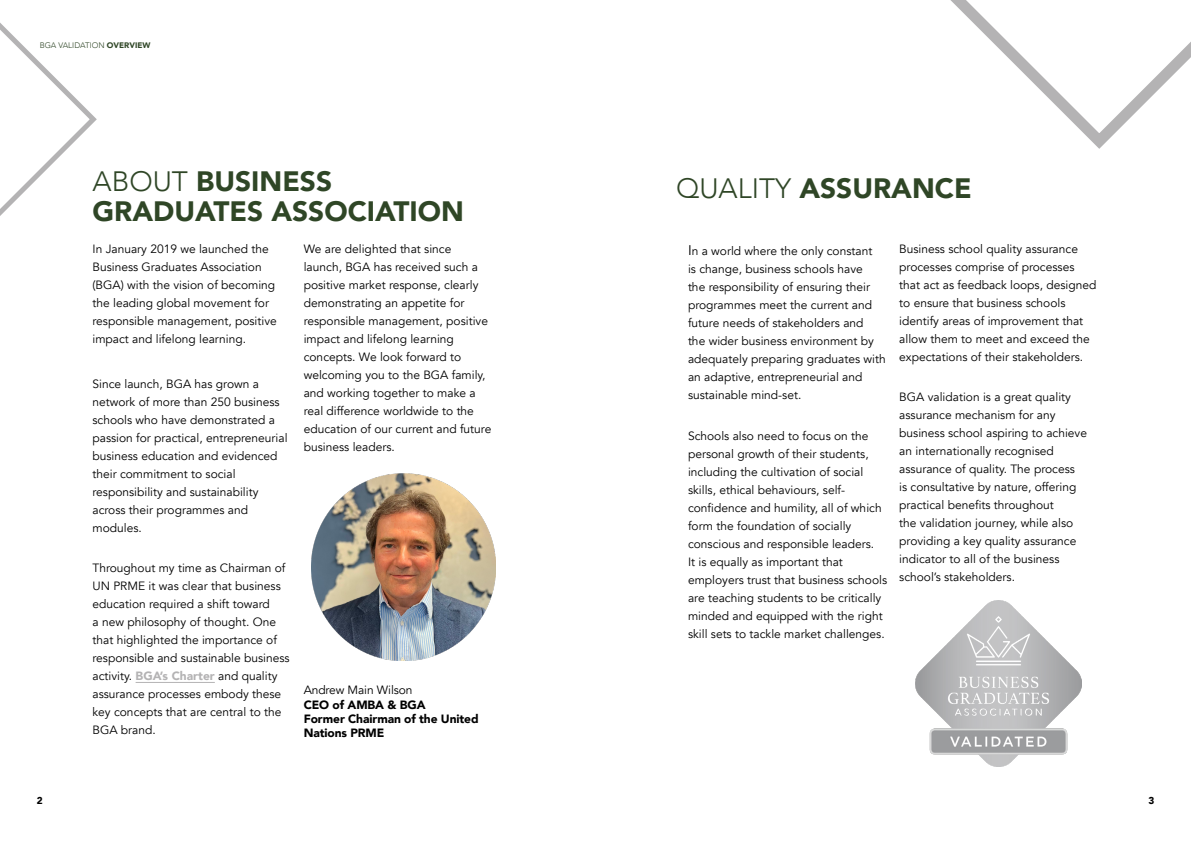
<style>
.page{position:relative;width:1191px;height:842px;background:#fff}
.page>*{position:absolute;margin:0;border:0;box-sizing:border-box;transform-origin:0 0}
.t1{font:900 28px/30px "Avenir";color:#2f4626}
.t2{font:12px/18px "Avenir";color:#000}
.t3{font:900 12px/14.4px "Avenir";letter-spacing:-.01em;color:#000}
.t4{font:900 10px "Avenir";color:#000}
.t5{font:300 8px "Avenir";color:#2f4626}
.s1{font-weight:900}
.s2{font-weight:300}
.s3{font-weight:900;color:#b4b3b4}
.s4{font-size:14px}
</style>
<div class="page">
<svg style="left:0;top:23px;width:97px;height:193px"></svg>
<svg style="left:950px;top:0;width:241px;height:149px"></svg>
<hr style="left:136px;top:682px;width:79px;height:1px;background:#b4b3b4">
<img style="left:312px;top:473px;width:183px;height:187px">
<img style="left:915px;top:600px;width:166px;height:166px">
<p class="t5" style="left:40px;top:40px;width:112px">BGA VALIDATION <span class="s1">OVERVIEW</span></p>
<h1 class="t1" style="left:92px;top:165px;width:373px"><span class="s2">ABOUT</span> BUSINESS<br>GRADUATES ASSOCIATION</h1>
<p class="t2" style="left:92px;top:240px;width:186px">In January 2019 we launched the<br>Business Graduates Association (BGA) with the vision of becoming the leading global movement for responsible management, positive impact and lifelong learning.</p>
<p class="t2" style="left:92px;top:375px;width:197px">Since launch, BGA has grown a network of more than 250 business schools who have demonstrated a passion for practical, entrepreneurial business education and evidenced their commitment to social responsibility and sustainability across their programmes and modules.</p>
<p class="t2" style="left:92px;top:559px;width:199px">Throughout my time as Chairman of<br>UN PRME it was clear that business education required a shift toward<br>a new philosophy of thought. One that highlighted the importance of responsible and sustainable business activity. <span class="s3">BGA’s Charter</span> and quality assurance processes embody these key concepts that are central to the<br>BGA brand.</p>
<p class="t2" style="left:304px;top:240px;width:189px">We are delighted that since launch, BGA has received such a positive market response, clearly demonstrating an appetite for responsible management, positive impact and lifelong learning concepts. We look forward to welcoming you to the BGA family, and working together to make a real difference worldwide to the education of our current and future business leaders.</p>
<p class="t2" style="left:304px;top:681px;width:110px">Andrew Main Wilson</p>
<p class="t3" style="left:304px;top:697px;width:176px">CEO of AMBA &amp; BGA<br>Former Chairman of the United<br>Nations PRME</p>
<h1 class="t1" style="left:676px;top:173px;width:297px"><span class="s2">QUALITY</span> ASSURANCE</h1>
<p class="t2" style="left:688px;top:242px;width:199px"><span class="s4">I</span>n a world where the only constant<br>is change, business schools have<br>the responsibility of ensuring their programmes meet the current and future needs of stakeholders and<br>the wider business environment by adequately preparing graduates with an adaptive, entrepreneurial and sustainable mind-set.</p>
<p class="t2" style="left:688px;top:427px;width:201px">Schools also need to focus on the personal growth of their students, including the cultivation of social skills, ethical behaviours, self&shy;confidence and humility, all of which form the foundation of socially conscious and responsible leaders.<br>It is equally as important that employers trust that business schools are teaching students to be critically minded and equipped with the right skill sets to tackle market challenges.</p>
<p class="t2" style="left:899px;top:240px;width:199px">Business school quality assurance processes comprise of processes that act as feedback loops, designed to ensure that business schools identify areas of improvement that allow them to meet and exceed the expectations of their stakeholders.</p>
<p class="t2" style="left:899px;top:388px;width:189px">BGA validation is a great quality assurance mechanism for any business school aspiring to achieve an internationally recognised assurance of quality. The process<br>is consultative by nature, offering practical benefits throughout<br>the validation journey, while also providing a key quality assurance indicator to all of the business school’s stakeholders.</p>
<p class="t4" style="left:37px;top:792px;width:7px">2</p>
<p class="t4" style="left:1148px;top:792px;width:7px">3</p>
</div>
